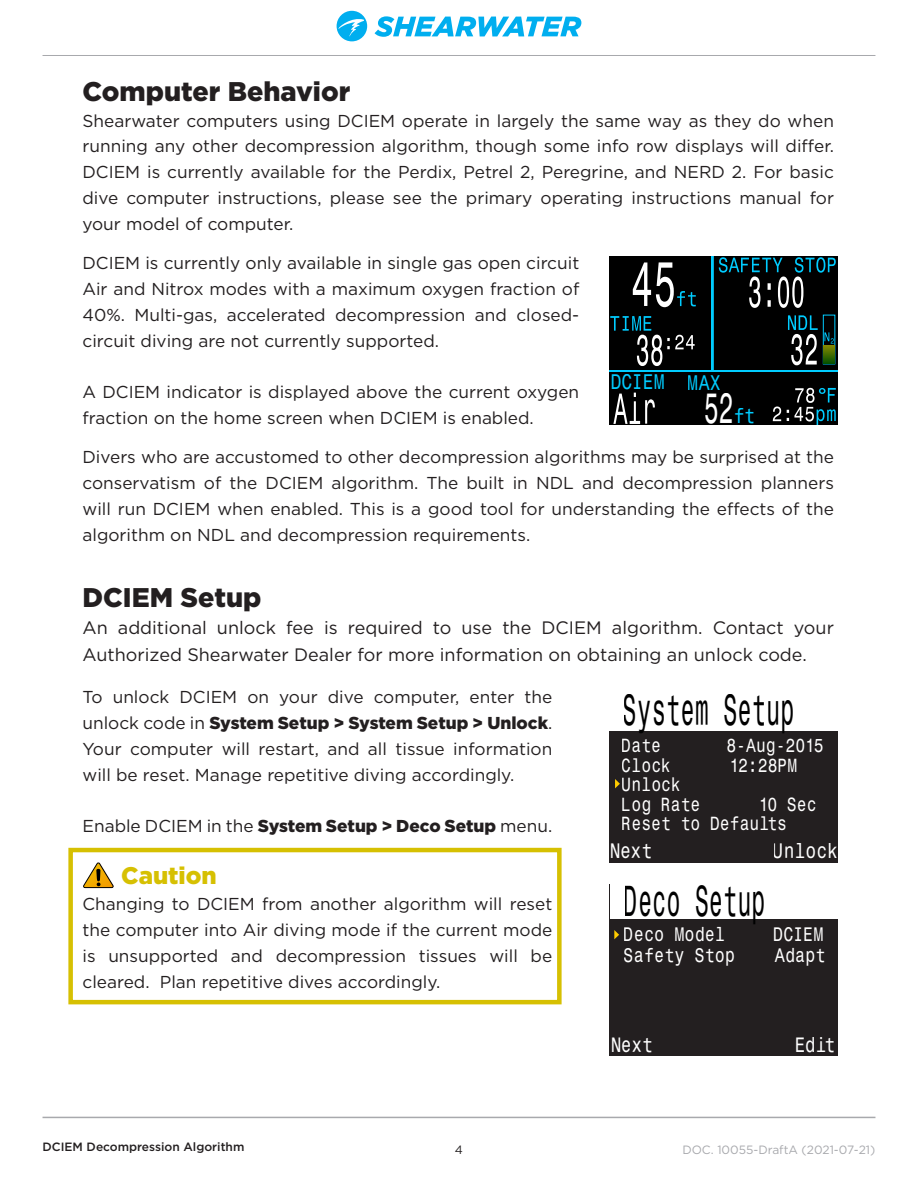
<style>
.page{position:relative;width:918px;height:1188px;background:#fff}
.page>*{position:absolute;margin:0;border:0;box-sizing:border-box;transform-origin:0 0}
.t1{font:39.75px "Monospace Typewriter";color:#000;scale:.62 1}
.t2{font:39.45px "Monospace Typewriter";color:#000;scale:.62 1}
.t3{font:39.15px "Monospace Typewriter";color:#fff;scale:.66 1}
.t4{font:900 27px "Gotham HTF";color:#231f20}
.t5{font:900 24px "Gotham HTF";color:#d6c002}
.t6{font:19.2px "Monospace Typewriter";color:#0cf}
.t7{font:19.05px "Monospace Typewriter";color:#fff}
.t8{font:18.9px "Monospace Typewriter";color:#fff}
.t9{font:18px/27px "Gotham HTF";color:#231f20}
.t10{font:17.85px "Monospace Typewriter";color:#fff}
.t11{font:17.25px/25.8px "Gotham HTF";color:#231f20;text-align:justify}
.t12{font:17.25px/19.5px "Monospace Typewriter";color:#fff}
.t13{font:12px "Gotham HTF";color:#a8a9ad}
.t14{font:500 12px "Gotham HTF";color:#231f20}
.t15{font:12px "Gotham HTF";color:#231f20}
.s1{font-size:19.2px;color:#0cf}
.s2{font-weight:900}
</style>
<div class="page">
<hr style="left:43px;top:55px;width:832px;height:1px;background:#a8a9ad">
<hr style="left:43px;top:1117px;width:832px;height:1px;background:#a8a9ad">
<svg style="left:375px;top:16px;width:206px;height:21px"></svg>
<svg style="left:337px;top:11px;width:30px;height:30px"></svg>
<div style="left:68px;top:848px;width:494px;height:156px;border:4px solid #d6c002"></div>
<div style="left:609px;top:256px;width:229px;height:169px;background:#000"></div>
<svg style="left:613px;top:393px;width:42px;height:31px"></svg>
<div style="left:823px;top:315px;width:12px;height:49px;border:1px solid #0cf"></div>
<img style="left:824px;top:345px;width:10px;height:18px">
<svg style="left:719px;top:257px;width:117px;height:51px"></svg>
<svg style="left:824px;top:332px;width:10px;height:12px"></svg>
<svg style="left:610px;top:316px;width:85px;height:50px"></svg>
<svg style="left:712px;top:256px;width:1px;height:114px"></svg>
<svg style="left:788px;top:315px;width:30px;height:50px"></svg>
<svg style="left:773px;top:388px;width:63px;height:37px"></svg>
<svg style="left:633px;top:262px;width:63px;height:45px"></svg>
<hr style="left:609px;top:370px;width:229px;height:2px;background:#0cf">
<div style="left:609px;top:690px;width:229px;height:172px;background:#231f20"></div>
<div style="left:609px;top:690px;width:229px;height:41px;background:#fff"></div>
<svg style="left:615px;top:779px;width:5px;height:9px"></svg>
<div style="left:609px;top:884px;width:229px;height:172px;background:#231f20"></div>
<div style="left:610px;top:884px;width:227px;height:34px;background:#fff"></div>
<svg style="left:614px;top:930px;width:5px;height:9px"></svg>
<svg style="left:83px;top:863px;width:31px;height:25px"></svg>
<h3 class="t4" style="left:82px;top:76px;width:269px">Computer Behavior</h3>
<p class="t11" style="left:82px;top:107px;width:753px">Shearwater computers using DCIEM operate in largely the same way as they do when running any other decompression algorithm, though some info row displays will differ.<br>DCIEM is currently available for the Perdix, Petrel 2, Peregrine, and NERD 2. For basic dive computer instructions, please see the primary operating instructions manual for your model of computer.</p>
<p class="t11" style="left:82px;top:250px;width:498px">DCIEM is currently only available in single gas open circuit Air and Nitrox modes with a maximum oxygen fraction of 40%. Multi-gas, accelerated decompression and closed&shy;circuit diving are not currently supported.</p>
<p class="t11" style="left:82px;top:379px;width:498px">A DCIEM indicator is displayed above the current oxygen fraction on the home screen when DCIEM is enabled.</p>
<p class="t11" style="left:82px;top:444px;width:753px">Divers who are accustomed to other decompression algorithms may be surprised at the conservatism of the DCIEM algorithm. The built in NDL and decompression planners will run DCIEM when enabled. This is a good tool for understanding the effects of the algorithm on NDL and decompression requirements.</p>
<p class="t6" style="left:611px;top:369px;width:112px">DCIEM MAX</p>
<h3 class="t3" style="left:703px;top:382px;width:80px">52<span class="s1">ft</span></h3>
<h3 class="t4" style="left:82px;top:582px;width:181px">DCIEM Setup</h3>
<p class="t9" style="left:82px;top:614px;width:753px">An additional unlock fee is required to use the DCIEM algorithm. Contact your<br>Authorized Shearwater Dealer for more information on obtaining an unlock code.</p>
<p class="t11" style="left:82px;top:684px;width:471px">To unlock DCIEM on your dive computer, enter the unlock code in <span class="s2">System Setup &gt; System Setup &gt; Unlock</span>.<br>Your computer will restart, and all tissue information will be reset. Manage repetitive diving accordingly.</p>
<p class="t11" style="left:82px;top:813px;width:471px">Enable DCIEM in the <span class="s2">System Setup &gt; Deco Setup</span> menu.</p>
<h1 class="t1" style="left:623px;top:684px;width:279px">System Setup</h1>
<p class="t12" style="left:622px;top:736px;width:41px">Date</p>
<p class="t12" style="left:726px;top:736px;width:99px">8-Aug-2015</p>
<p class="t12" style="left:622px;top:755px;width:51px">Clock</p>
<p class="t12" style="left:729px;top:755px;width:70px">12:28PM</p>
<p class="t12" style="left:622px;top:775px;width:80px">Unlock<br>Log Rate</p>
<p class="t12" style="left:622px;top:794px;width:196px;text-indent:137px">10 Sec<br>Reset to Defaults</p>
<p class="t7" style="left:609px;top:838px;width:45px">Next</p>
<p class="t7" style="left:773px;top:838px;width:67px">Unlock</p>
<h3 class="t5" style="left:121px;top:862px;width:97px">Caution</h3>
<p class="t11" style="left:82px;top:891px;width:471px">Changing to DCIEM from another algorithm will reset the computer into Air diving mode if the current mode is unsupported and decompression tissues will be cleared. Plan repetitive dives accordingly.</p>
<h2 class="t2" style="left:624px;top:875px;width:231px">Deco Setup</h2>
<p class="t10" style="left:624px;top:922px;width:103px">Deco Model</p>
<p class="t10" style="left:773px;top:922px;width:52px">DCIEM</p>
<p class="t10" style="left:624px;top:944px;width:113px">Safety Stop</p>
<p class="t10" style="left:775px;top:944px;width:52px">Adapt</p>
<p class="t8" style="left:610px;top:1032px;width:44px">Next</p>
<p class="t8" style="left:794px;top:1032px;width:43px">Edit</p>
<p class="t14" style="left:43px;top:1140px;width:203px">DCIEM Decompression Algorithm</p>
<p class="t15" style="left:455px;top:1143px;width:10px">4</p>
<p class="t13" style="left:682px;top:1143px;width:195px">DOC. 10055-DraftA (2021-07-21)</p>
</div>
